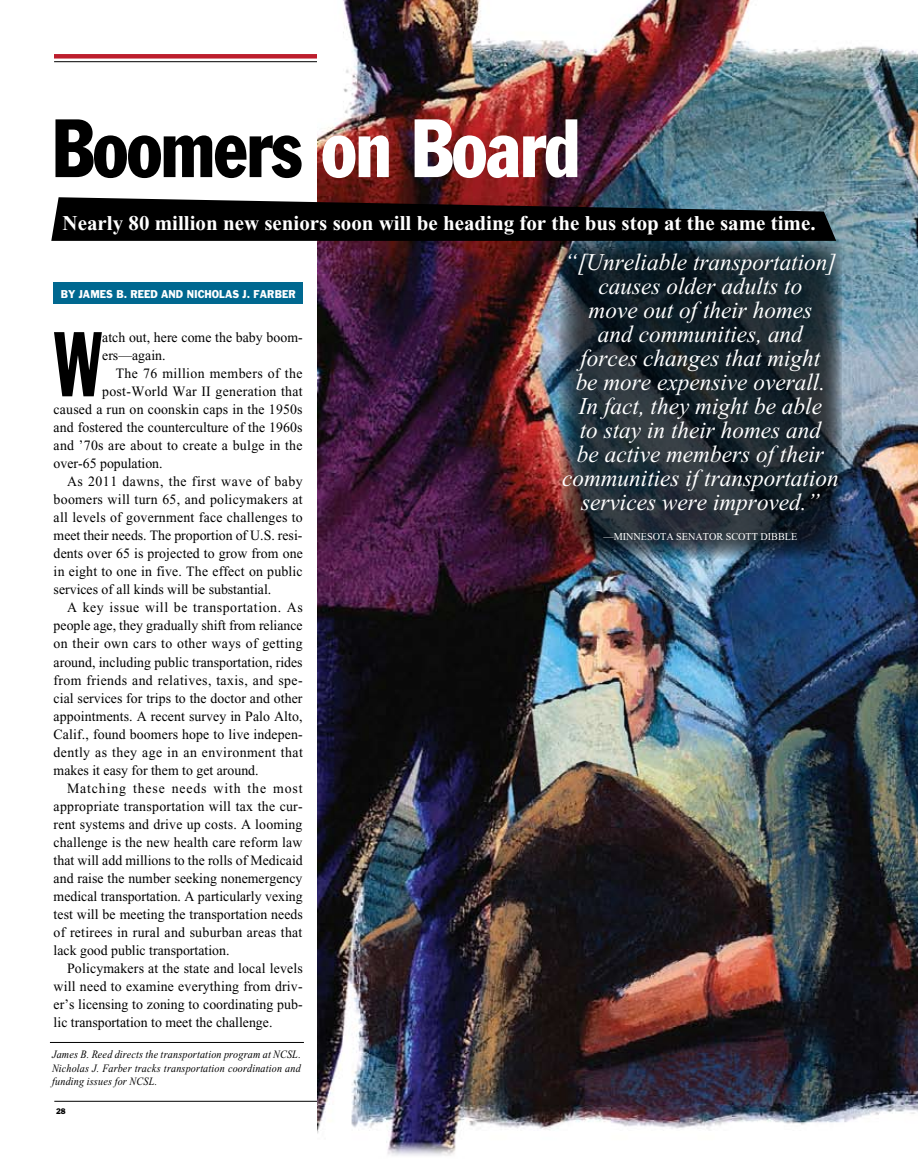
<style>
.page{position:relative;width:918px;height:1176px;background:#fff}
.page>*{position:absolute;margin:0;border:0;box-sizing:border-box;transform-origin:0 0}
.t1{font:90.15px "Franklin Gothic Extra Cond";color:#000}
.t2{font:condensed 81px "Franklin Gothic";color:#000;scale:.9 1}
.t3{font:italic 24px/24px "Times New Roman";color:#fff;text-align:center}
.t4{font:700 21px "Times New Roman";color:#fff}
.t5{font:14.25px/18px "Times New Roman";letter-spacing:.01em;color:#000}
.t6{font:14.25px "Times New Roman";letter-spacing:.03em;color:#000}
.t7{font:14.25px "Times New Roman";letter-spacing:.04em;color:#000}
.t8{font:14.25px "Times New Roman";letter-spacing:.035em;color:#000}
.t9{font:14.25px "Times New Roman";letter-spacing:.06em;color:#000}
.t10{font:italic 11.25px/13.5px "Times New Roman";letter-spacing:.015em;color:#000;text-align:justify;scale:.9 1}
.t11{font:10.5px "Franklin Gothic";color:#fff;scale:.9 1}
.t12{font:10.5px "Times New Roman";color:#fff}
.t13{font:7.5px "Franklin Gothic";color:#000;scale:.9 1}
.s1{color:#fff}
</style>
<div class="page">
<hr style="left:54px;top:1100px;width:810px;height:1px;background:#000">
<hr style="left:54px;top:61px;width:810px;height:1px;background:#000">
<hr style="left:54px;top:54px;width:810px;height:4px;background:#bd1e2d">
<div style="left:53px;top:282px;width:249px;height:22px;background:#006890"></div>
<img style="left:317px;top:0;width:601px;height:1142px">
<hr style="left:50px;top:1041px;width:254px;height:1px;background:#000">
<svg style="left:51px;top:197px;width:785px;height:44px;background:#151416"></svg>
<svg style="left:559px;top:239px;width:283px;height:320px;background:#232f38"></svg>
<svg style="left:386px;top:1142px;width:70px;height:14px"></svg>
<h2 class="t2" style="left:52px;top:99px;width:589px">Boomers <span class="s1">on Board</span></h2>
<h3 class="t4" style="left:63px;top:211px;width:755px">Nearly 80 million new seniors soon will be heading for the bus stop at the same time.</h3>
<p class="t3" style="left:562px;top:250px;width:278px">“[Unreliable transportation] causes older adults to<br>move out of their homes<br>and communities, and<br>forces changes that might<br>be more expensive overall.<br>In fact, they might be able<br>to stay in their homes and<br>be active members of their communities if transportation services were improved.”</p>
<p class="t12" style="left:604px;top:531px;width:195px">—MINNESOTA SENATOR SCOTT DIBBLE</p>
<p class="t11" style="left:61px;top:287px;width:34px">BY JAMES</p>
<p class="t11" style="left:116px;top:287px;width:33px">B. REED</p>
<p class="t11" style="left:161px;top:287px;width:10px">AND</p>
<p class="t11" style="left:187px;top:287px;width:16px">NICHO</p>
<p class="t11" style="left:219px;top:287px;width:78px">LAS J. FARBER</p>
<h1 class="t1" style="left:54px;top:316px;width:49px">W</h1>
<p class="t5" style="left:102px;top:328px;width:202px">atch out, here come the baby boom&shy;ers—again.</p>
<p class="t6" style="left:116px;top:365px;width:188px">The 76 million members of the</p>
<p class="t5" style="left:102px;top:382px;width:202px">post-World War II generation that</p>
<p class="t5" style="left:54px;top:400px;width:251px">caused a run on coonskin caps in the 1950s</p>
<p class="t5" style="left:54px;top:418px;width:251px">and fostered the counterculture of the 1960s</p>
<p class="t5" style="left:54px;top:436px;width:250px">and ’70s are about to create a bulge in the</p>
<p class="t5" style="left:54px;top:454px;width:111px">over-65 population.</p>
<p class="t8" style="left:67px;top:473px;width:237px">As 2011 dawns, the first wave of baby</p>
<p class="t5" style="left:54px;top:490px;width:250px">boomers will turn 65, and policymakers at</p>
<p class="t5" style="left:54px;top:508px;width:251px">all levels of government face challenges to</p>
<p class="t5" style="left:54px;top:526px;width:250px">meet their needs. The proportion of U.S. resi-</p>
<p class="t5" style="left:54px;top:544px;width:251px">dents over 65 is projected to grow from one</p>
<p class="t5" style="left:54px;top:562px;width:251px">in eight to one in five. The effect on public</p>
<p class="t5" style="left:54px;top:580px;width:219px">services of all kinds will be substantial.</p>
<p class="t7" style="left:67px;top:599px;width:237px">A key issue will be transportation. As</p>
<p class="t5" style="left:54px;top:616px;width:251px">people age, they gradually shift from reliance</p>
<p class="t5" style="left:54px;top:634px;width:251px">on their own cars to other ways of getting</p>
<p class="t5" style="left:54px;top:652px;width:251px">around, including public transportation, rides</p>
<p class="t5" style="left:54px;top:670px;width:250px">from friends and relatives, taxis, and spe-</p>
<p class="t5" style="left:54px;top:688px;width:250px">cial services for trips to the doctor and other</p>
<p class="t5" style="left:54px;top:706px;width:250px">appointments. A recent survey in Palo Alto,</p>
<p class="t5" style="left:54px;top:724px;width:251px">Calif., found boomers hope to live indepen-</p>
<p class="t6" style="left:54px;top:743px;width:251px">dently as they age in an environment that</p>
<p class="t5" style="left:54px;top:760px;width:207px">makes it easy for them to get around.</p>
<p class="t9" style="left:67px;top:779px;width:237px">Matching these needs with the most</p>
<p class="t5" style="left:54px;top:796px;width:251px">appropriate transportation will tax the cur-</p>
<p class="t5" style="left:54px;top:814px;width:250px">rent systems and drive up costs. A looming</p>
<p class="t5" style="left:54px;top:832px;width:250px">challenge is the new health care reform law</p>
<p class="t5" style="left:54px;top:850px;width:251px">that will add millions to the rolls of Medicaid</p>
<p class="t5" style="left:54px;top:868px;width:250px">and raise the number seeking nonemergency</p>
<p class="t5" style="left:54px;top:886px;width:251px">medical transportation. A particularly vexing</p>
<p class="t5" style="left:54px;top:904px;width:251px">test will be meeting the transportation needs</p>
<p class="t5" style="left:54px;top:922px;width:250px">of retirees in rural and suburban areas that</p>
<p class="t5" style="left:54px;top:940px;width:177px">lack good public transportation.</p>
<p class="t5" style="left:67px;top:958px;width:237px">Policymakers at the state and local levels</p>
<p class="t5" style="left:54px;top:976px;width:251px">will need to examine everything from driv-</p>
<p class="t5" style="left:54px;top:994px;width:250px">er’s licensing to zoning to coordinating pub-</p>
<p class="t5" style="left:54px;top:1012px;width:220px">lic transportation to meet the challenge.</p>
<p class="t10" style="left:52px;top:1047px;width:278px">James B. Reed directs the transportation program at NCSL.<br>Nicholas J. Farber tracks transportation coordination and funding issues for NCSL.</p>
<p class="t13" style="left:56px;top:1105px;width:12px">28</p>
</div>
